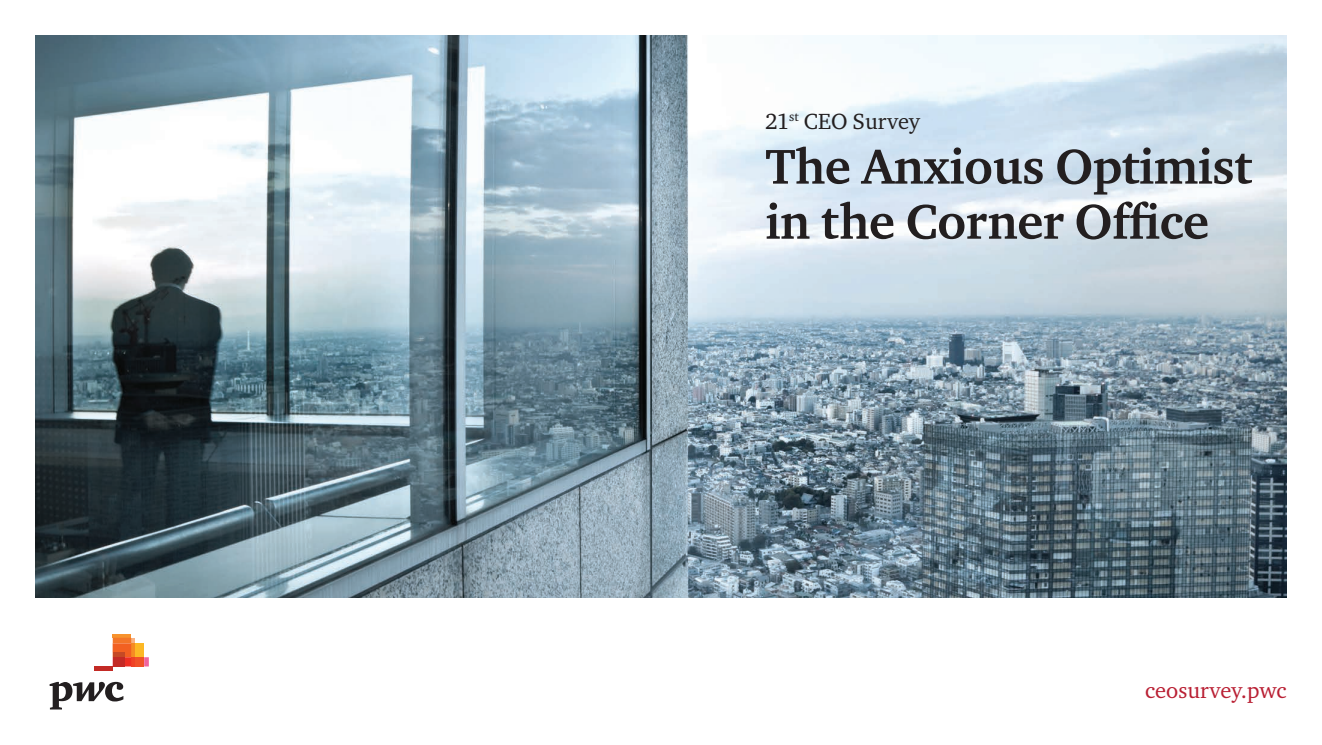
<style>
.page{position:relative;width:1322px;height:745px;background:#fff}
.page>*{position:absolute;margin:0;border:0;box-sizing:border-box;transform-origin:0 0}
.t1{font:700 50px/55px "Charter ITC";letter-spacing:-.01em;color:#231f20}
.t2{font:22.5px "Charter ITC";color:#b91f33}
.t3{font:22.5px "Charter ITC";color:#231f20}
</style>
<div class="page">
<svg style="left:50px;top:681px;width:73px;height:28px"></svg>
<svg style="left:113px;top:634px;width:18px;height:3px"></svg>
<svg style="left:113px;top:637px;width:36px;height:29px"></svg>
<hr style="left:113px;top:652px;width:11px;height:4px;background:#c54925">
<div style="left:113px;top:656px;width:11px;height:10px;background:#c32a25"></div>
<hr style="left:94px;top:666px;width:19px;height:4px;background:#c32a25">
<img style="left:35px;top:35px;width:1251px;height:561px">
<p class="t3" style="left:765px;top:107px;width:156px">21<sup>st</sup> CEO Survey</p>
<p class="t1" style="left:765px;top:138px;width:488px">The Anxious Optimist in the Corner Office</p>
<p class="t2" style="left:1145px;top:676px;width:143px">ceosurvey.pwc</p>
</div>
